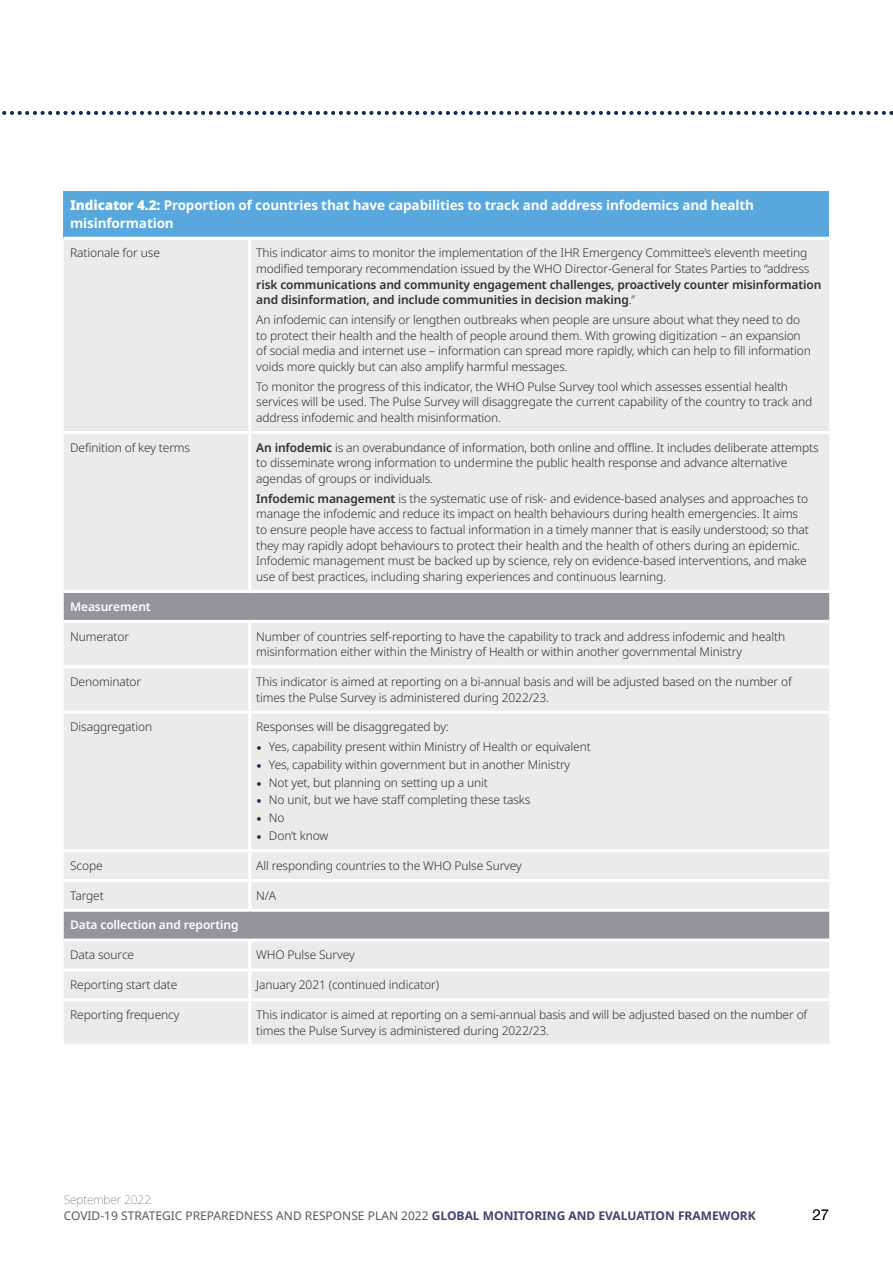
<style>
.page{position:relative;width:893px;height:1263px;background:#fff}
.page>*{position:absolute;margin:0;border:0;box-sizing:border-box;transform-origin:0 0}
.t1{font:300 15px "Helvetica Neue";color:#000}
.t2{font:700 13.5px/17.5px "Noto Sans";letter-spacing:-.01em;color:#fff}
.t3{font:300 12px/15.6px "Noto Sans";letter-spacing:-.01em;color:#342d30}
.t4{font:600 12px/15.6px "Noto Sans";letter-spacing:-.01em;color:#342d30}
.t5{font:12px/16.5px "Noto Sans";color:#58595b}
.t6{font:600 12px "Noto Sans";letter-spacing:-.01em;color:#fff}
.t7{font:10.5px "Helvetica Neue";color:#182957}
.s1{font-weight:900}
.s2{font-weight:300}
.s3{font-weight:600}
.s4{font-family:"Helvetica Neue";font-weight:400;font-size:10.5px;color:#182957}
.s5{font-weight:100;color:#4d4d4d}
.s6{font-weight:700;color:#3e446d}
</style>
<div class="page">
<svg style="left:2px;top:111px;width:891px;height:4px"></svg>
<div style="left:64px;top:191px;width:765px;height:47px;background:#58a8dd"></div>
<div style="left:64px;top:240px;width:765px;height:804px;background:#ebebeb"></div>
<svg style="left:64px;top:593px;width:765px;height:345px;background:#dcdddd"></svg>
<hr style="left:64px;top:431px;width:186px;height:3px;background:#fff">
<hr style="left:250px;top:431px;width:579px;height:3px;background:#fff">
<hr style="left:64px;top:665px;width:186px;height:3px;background:#fff">
<hr style="left:250px;top:665px;width:579px;height:3px;background:#fff">
<hr style="left:64px;top:849px;width:186px;height:3px;background:#fff">
<hr style="left:250px;top:849px;width:579px;height:3px;background:#fff">
<hr style="left:64px;top:879px;width:186px;height:3px;background:#fff">
<hr style="left:250px;top:879px;width:579px;height:3px;background:#fff">
<hr style="left:64px;top:968px;width:186px;height:3px;background:#fff">
<hr style="left:250px;top:968px;width:579px;height:3px;background:#fff">
<hr style="left:64px;top:237px;width:186px;height:3px;background:#fff">
<hr style="left:250px;top:237px;width:579px;height:3px;background:#fff">
<hr style="left:248px;top:240px;width:3px;height:191px;background:#fff">
<hr style="left:248px;top:434px;width:3px;height:156px;background:#fff">
<hr style="left:250px;top:590px;width:579px;height:3px;background:#fff">
<hr style="left:250px;top:620px;width:579px;height:3px;background:#fff">
<hr style="left:248px;top:623px;width:3px;height:42px;background:#fff">
<hr style="left:248px;top:668px;width:3px;height:43px;background:#fff">
<hr style="left:248px;top:714px;width:3px;height:135px;background:#fff">
<hr style="left:248px;top:852px;width:3px;height:27px;background:#fff">
<hr style="left:248px;top:882px;width:3px;height:27px;background:#fff">
<hr style="left:250px;top:909px;width:579px;height:3px;background:#fff">
<hr style="left:250px;top:938px;width:579px;height:3px;background:#fff">
<hr style="left:248px;top:941px;width:3px;height:27px;background:#fff">
<hr style="left:248px;top:971px;width:3px;height:27px;background:#fff">
<hr style="left:248px;top:1001px;width:3px;height:43px;background:#fff">
<hr style="left:64px;top:590px;width:186px;height:3px;background:#fff">
<hr style="left:64px;top:620px;width:186px;height:3px;background:#fff">
<hr style="left:64px;top:711px;width:186px;height:3px;background:#fff">
<hr style="left:250px;top:711px;width:579px;height:3px;background:#fff">
<hr style="left:64px;top:909px;width:186px;height:3px;background:#fff">
<hr style="left:64px;top:938px;width:186px;height:3px;background:#fff">
<hr style="left:64px;top:998px;width:186px;height:3px;background:#fff">
<hr style="left:250px;top:998px;width:579px;height:3px;background:#fff">
<p class="t2" style="left:70px;top:197px;width:685px"><span class="s1">Indicator 4.2:</span> Proportion of countries that have capabilities to track and address infodemics and health misinformation</p>
<p class="t3" style="left:70px;top:246px;width:91px">Rationale for use</p>
<p class="t3" style="left:256px;top:246px;width:555px">This indicator aims to monitor the implementation of the IHR Emergency Committee’s eleventh meeting modified temporary recommendation issued by the WHO Director-General for States Parties to “address</p>
<p class="t4" style="left:256px;top:277px;width:567px">risk communications and community engagement challenges, proactively counter misinformation and disinformation, and include communities in decision making<span class="s2">.”</span></p>
<p class="t3" style="left:256px;top:312px;width:556px">An infodemic can intensify or lengthen outbreaks when people are unsure about what they need to do to protect their health and the health of people around them. With growing digitization – an expansion of social media and internet use – information can spread more rapidly, which can help to fill information voids more quickly but can also amplify harmful messages.</p>
<p class="t3" style="left:256px;top:379px;width:558px">To monitor the progress of this indicator, the WHO Pulse Survey tool which assesses essential health services will be used. The Pulse Survey will disaggregate the current capability of the country to track and address infodemic and health misinformation.</p>
<p class="t3" style="left:70px;top:440px;width:122px">Definition of key terms</p>
<p class="t3" style="left:256px;top:440px;width:564px"><span class="s3">An infodemic</span> is an overabundance of information, both online and offline. It includes deliberate attempts to disseminate wrong information to undermine the public health response and advance alternative agendas of groups or individuals.</p>
<p class="t3" style="left:256px;top:491px;width:554px"><span class="s3">Infodemic management</span> is the systematic use of risk- and evidence-based analyses and approaches to manage the infodemic and reduce its impact on health behaviours during health emergencies. It aims to ensure people have access to factual information in a timely manner that is easily understood; so that they may rapidly adopt behaviours to protect their health and the health of others during an epidemic.<br>Infodemic management must be backed up by science, rely on evidence-based interventions, and make use of best practices, including sharing experiences and continuous learning.</p>
<p class="t6" style="left:70px;top:598px;width:82px">Measurement</p>
<p class="t3" style="left:70px;top:629px;width:61px">Numerator</p>
<p class="t3" style="left:256px;top:629px;width:531px">Number of countries self-reporting to have the capability to track and address infodemic and health misinformation either within the Ministry of Health or within another governmental Ministry</p>
<p class="t3" style="left:70px;top:674px;width:73px">Denominator</p>
<p class="t3" style="left:256px;top:674px;width:537px">This indicator is aimed at reporting on a bi-annual basis and will be adjusted based on the number of times the Pulse Survey is administered during 2022/23.</p>
<p class="t3" style="left:70px;top:719px;width:84px">Disaggregation</p>
<p class="t3" style="left:256px;top:717px;width:336px;line-height:20px">Responses will be disaggregated by:<br><span class="s4">࡟</span> Yes, capability present within Ministry of Health or equivalent</p>
<p class="t3" style="left:256px;top:757px;width:316px"><span class="s4">࡟</span> Yes, capability within government but in another Ministry</p>
<p class="t3" style="left:256px;top:775px;width:233px"><span class="s4">࡟</span> Not yet, but planning on setting up a unit</p>
<p class="t3" style="left:256px;top:793px;width:276px"><span class="s4">࡟</span> No unit, but we have staff completing these tasks</p>
<p class="t3" style="left:269px;top:810px;width:17px">No</p>
<p class="t7" style="left:256px;top:811px;width:7px">࡟</p>
<p class="t3" style="left:256px;top:828px;width:74px"><span class="s4">࡟</span> Don’t know</p>
<p class="t3" style="left:70px;top:858px;width:34px">Scope</p>
<p class="t3" style="left:256px;top:858px;width:267px">All responding countries to the WHO Pulse Survey</p>
<p class="t3" style="left:70px;top:888px;width:35px">Target</p>
<p class="t3" style="left:256px;top:888px;width:21px">N/A</p>
<p class="t6" style="left:70px;top:917px;width:170px">Data collection and reporting</p>
<p class="t3" style="left:70px;top:947px;width:66px">Data source</p>
<p class="t3" style="left:256px;top:947px;width:100px">WHO Pulse Survey</p>
<p class="t3" style="left:70px;top:977px;width:109px">Reporting start date</p>
<p class="t3" style="left:256px;top:977px;width:184px">January 2021 (continued indicator)</p>
<p class="t3" style="left:70px;top:1007px;width:111px">Reporting frequency</p>
<p class="t3" style="left:256px;top:1007px;width:553px">This indicator is aimed at reporting on a semi-annual basis and will be adjusted based on the number of times the Pulse Survey is administered during 2022/23.</p>
<p class="t5" style="left:64px;top:1191px;width:693px"><span class="s5">September 2022<br></span>COVID-19 STRATEGIC PREPAREDNESS AND RESPONSE PLAN 2022 <span class="s6">GLOBAL MONITORING AND EVALUATION FRAMEWORK</span></p>
<p class="t1" style="left:812px;top:1203px;width:18px">27</p>
</div>
